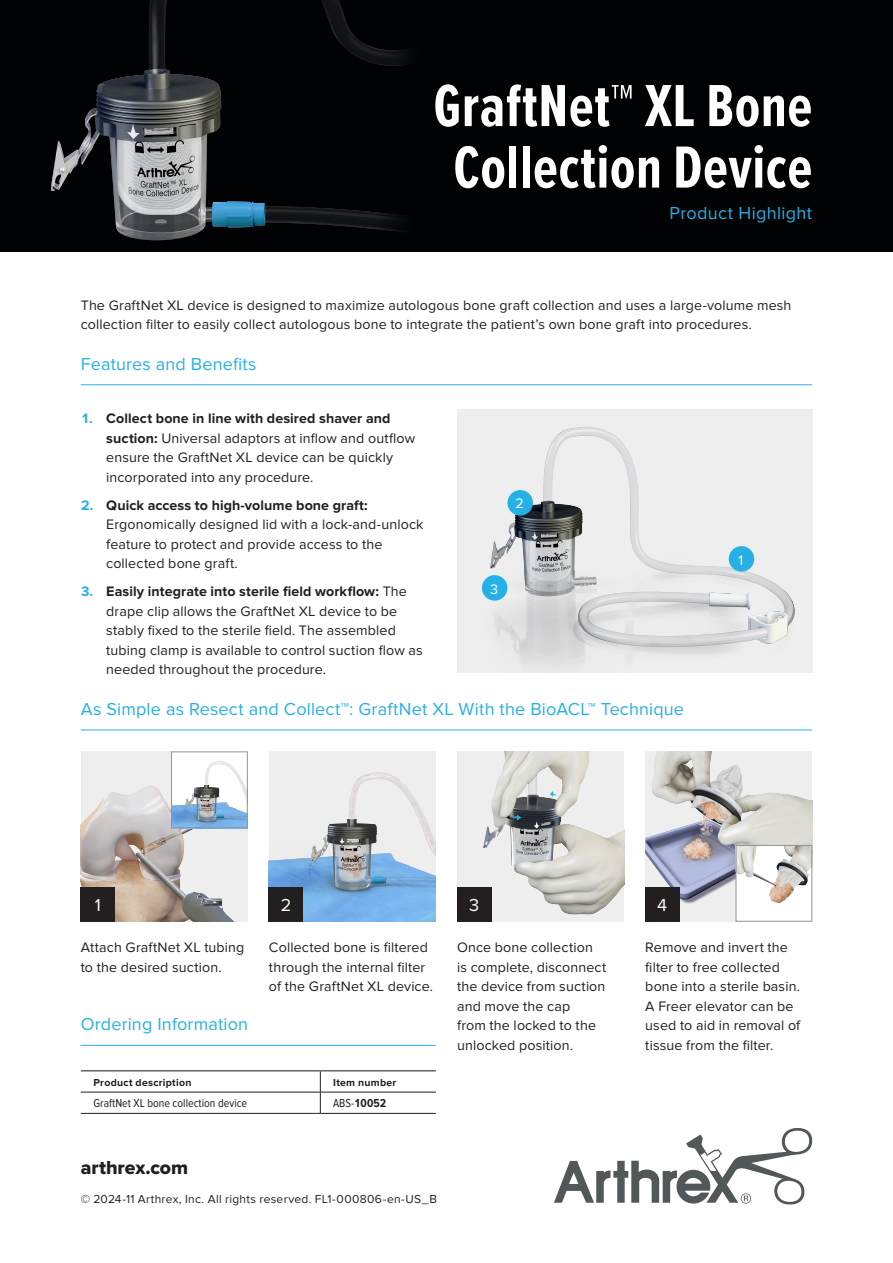
<style>
.page{position:relative;width:893px;height:1263px;background:#fff}
.page>*{position:absolute;margin:0;border:0;box-sizing:border-box;transform-origin:0 0}
._01_Cover_headline{font:700 61.5px/61.5px "Proxima Nova Ex Cn";letter-spacing:.01em;color:#fff;text-align:center}
._18_Backsite_Address{font:19.5px "Proxima Nova Extrabld";letter-spacing:-.005em;color:#231f20}
._05_Content_Subline{font:18px "Proxima Nova";letter-spacing:.01em;color:#26b1e6}
._02_Cover_subline{font:18px "Proxima Nova";letter-spacing:.02em;color:#26b1e6}
._19_Step_Numbers{font:18px "Proxima Nova";color:#fff}
._07_Running_Text_Span_Col{font:14.25px/19.5px "Proxima Nova";letter-spacing:.01em;color:#231f20}
._07_Running_Text{font:14.25px/19.5px "Proxima Nova";letter-spacing:.01em;color:#231f20}
._07_Running_Text-2{font:14.25px "Proxima Nova";color:#fff}
._18_Backsite_Address-2{font:12px "Proxima Nova";letter-spacing:.025em;color:#231f20}
._09_Table_Content{font:12px "Proxima Nova Cond";color:#231f20}
._09_Table_Item_number{font:700 12px "Proxima Nova Cond";color:#231f20}
._09_Table_Header{font:700 10.5px "Proxima Nova";letter-spacing:.025em;color:#231f20}
.s1{font-weight:700;color:#26b1e6}
.s2{font-weight:700}
.s3{font-weight:400}
</style>
<div class="page">
<div style="left:0;top:0;width:893px;height:252px;background:#010203"></div>
<svg style="left:554px;top:1128px;width:259px;height:77px"></svg>
<img style="left:51px;top:0;width:357px;height:241px">
<img style="left:645px;top:751px;width:167px;height:170px">
<img style="left:81px;top:751px;width:167px;height:170px">
<img style="left:269px;top:751px;width:167px;height:170px">
<img style="left:457px;top:751px;width:167px;height:170px">
<img style="left:173px;top:753px;width:73px;height:73px">
<div style="left:171px;top:751px;width:77px;height:77px;border:1px solid #939598"></div>
<img style="left:738px;top:847px;width:72px;height:72px">
<div style="left:736px;top:845px;width:76px;height:76px;border:1px solid #939598"></div>
<hr style="left:81px;top:384px;width:731px;height:1px;background:#26b1e6">
<img style="left:457px;top:410px;width:355px;height:263px">
<hr style="left:81px;top:730px;width:731px;height:1px;background:#26b1e6">
<div style="left:729px;top:546px;width:25px;height:26px;background:#26b1e6;border-radius:50%"></div>
<div style="left:507px;top:490px;width:26px;height:26px;background:#26b1e6;border-radius:50%"></div>
<div style="left:482px;top:575px;width:25px;height:26px;background:#26b1e6;border-radius:50%"></div>
<hr style="left:81px;top:1045px;width:355px;height:1px;background:#26b1e6">
<hr style="left:81px;top:1070px;width:239px;height:1px;background:#231f20">
<hr style="left:320px;top:1070px;width:116px;height:1px;background:#231f20">
<svg style="left:320px;top:1071px;width:1px;height:42px"></svg>
<hr style="left:81px;top:1092px;width:239px;height:1px;background:#231f20">
<hr style="left:320px;top:1092px;width:116px;height:1px;background:#231f20">
<hr style="left:81px;top:1113px;width:239px;height:1px;background:#231f20">
<hr style="left:320px;top:1113px;width:116px;height:1px;background:#231f20">
<div style="left:81px;top:887px;width:34px;height:34px;background:#231f20"></div>
<div style="left:269px;top:887px;width:34px;height:34px;background:#231f20"></div>
<div style="left:457px;top:887px;width:34px;height:34px;background:#231f20"></div>
<div style="left:645px;top:887px;width:34px;height:34px;background:#231f20"></div>
<p class="_01_Cover_headline" style="left:433px;top:74px;width:380px">GraftNet™ XL Bone<br>Collection Device</p>
<p class="_02_Cover_subline" style="left:670px;top:203px;width:144px">Product Highlight</p>
<p class="_07_Running_Text_Span_Col" style="left:81px;top:295px;width:712px">The GraftNet XL device is designed to maximize autologous bone graft collection and uses a large-volume mesh collection filter to easily collect autologous bone to integrate the patient’s own bone graft into procedures.</p>
<p class="_05_Content_Subline" style="left:81px;top:353px;width:177px">Features and Benefits</p>
<p class="_07_Running_Text_Span_Col" style="left:106px;top:409px;width:310px;text-indent:-26px"><span class="s1">1.</span> <span class="s2">Collect bone in line with desired shaver and suction:</span> Universal adaptors at inflow and outflow ensure the GraftNet XL device can be quickly incorporated into any procedure.</p>
<p class="_07_Running_Text_Span_Col" style="left:106px;top:495px;width:319px;text-indent:-26px"><span class="s1">2.</span> <span class="s2">Quick access to high-volume bone graft:<br></span>Ergonomically designed lid with a lock-and-unlock feature to protect and provide access to the collected bone graft.</p>
<p class="_07_Running_Text_Span_Col" style="left:106px;top:582px;width:318px;text-indent:-26px"><span class="s1">3.</span> <span class="s2">Easily integrate into sterile field workflow:</span> The drape clip allows the GraftNet XL device to be stably fixed to the sterile field. The assembled tubing clamp is available to control suction flow as needed throughout the procedure.</p>
<p class="_05_Content_Subline" style="left:81px;top:698px;width:605px">As Simple as Resect and Collect™: GraftNet XL With the BioACL™ Technique</p>
<p class="_07_Running_Text-2" style="left:515px;top:495px;width:10px">2</p>
<p class="_07_Running_Text-2" style="left:490px;top:581px;width:10px">3</p>
<p class="_07_Running_Text-2" style="left:736px;top:552px;width:10px">1</p>
<p class="_19_Step_Numbers" style="left:95px;top:894px;width:8px">1</p>
<p class="_19_Step_Numbers" style="left:281px;top:894px;width:12px">2</p>
<p class="_19_Step_Numbers" style="left:469px;top:894px;width:12px">3</p>
<p class="_19_Step_Numbers" style="left:657px;top:894px;width:12px">4</p>
<p class="_07_Running_Text" style="left:81px;top:938px;width:165px">Attach GraftNet XL tubing to the desired suction.</p>
<p class="_07_Running_Text" style="left:269px;top:938px;width:165px">Collected bone is filtered through the internal filter of the GraftNet XL device.</p>
<p class="_07_Running_Text" style="left:457px;top:938px;width:151px">Once bone collection is complete, disconnect the device from suction and move the cap<br>from the locked to the unlocked position.</p>
<p class="_07_Running_Text" style="left:645px;top:938px;width:156px">Remove and invert the filter to free collected bone into a sterile basin.<br>A Freer elevator can be used to aid in removal of tissue from the filter.</p>
<p class="_05_Content_Subline" style="left:81px;top:1014px;width:169px">Ordering Information</p>
<p class="_09_Table_Header" style="left:94px;top:1076px;width:99px">Product description</p>
<p class="_09_Table_Header" style="left:333px;top:1076px;width:65px">Item number</p>
<p class="_09_Table_Content" style="left:94px;top:1096px;width:155px">GraftNet XL bone collection device</p>
<p class="_09_Table_Item_number" style="left:333px;top:1096px;width:55px"><span class="s3">ABS-</span>10052</p>
<p class="_18_Backsite_Address" style="left:81px;top:1156px;width:109px">arthrex.com</p>
<p class="_18_Backsite_Address-2" style="left:81px;top:1192px;width:358px">© 2024-11 Arthrex, Inc. All rights reserved. FL1-000806-en-US_B</p>
</div>
